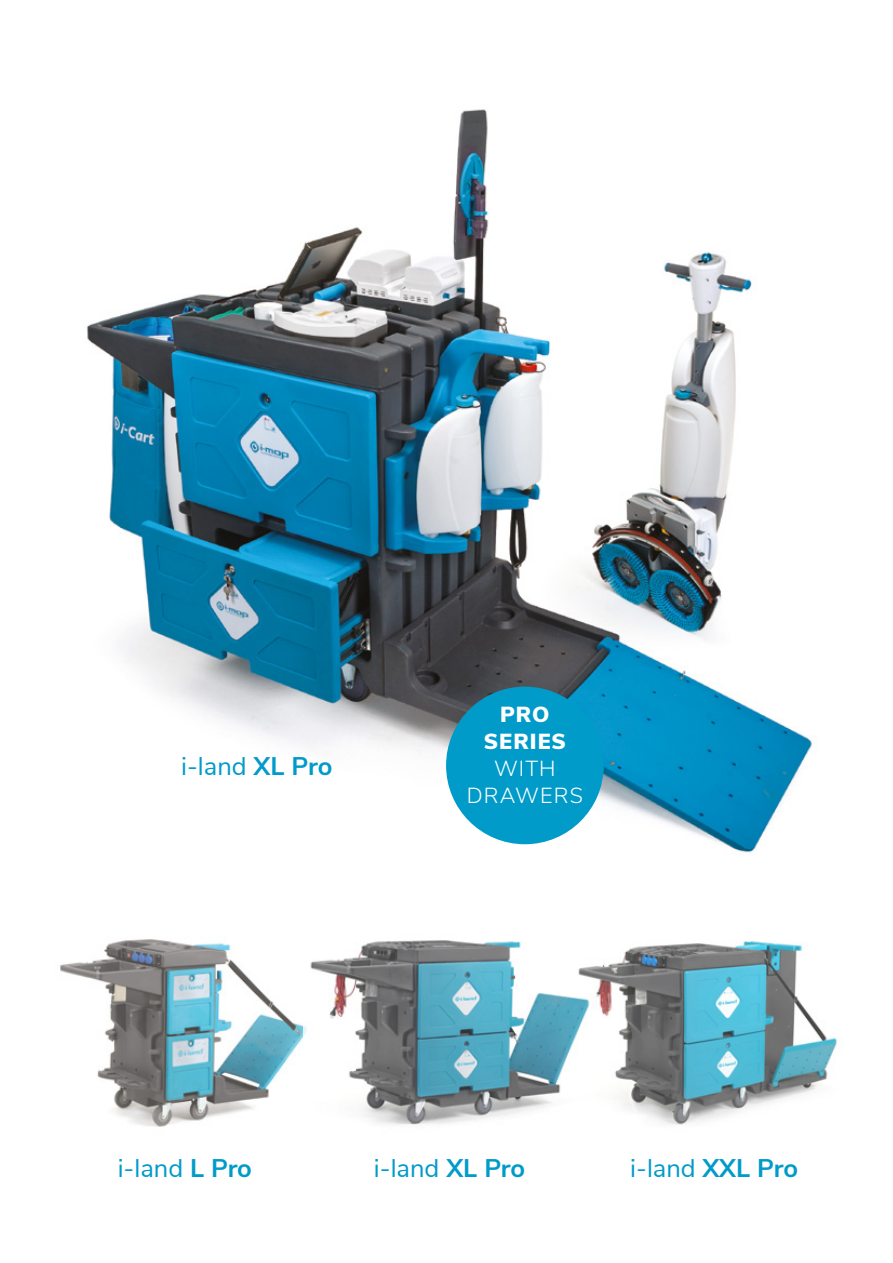
<style>
.page{position:relative;width:893px;height:1263px;background:#fff}
.page>*{position:absolute;margin:0;border:0;box-sizing:border-box;transform-origin:0 0}
.t1{font:25.5px "Nunito Sans";color:#009bc9}
.t2{font:300 21.75px/27px "Nunito Sans";letter-spacing:.05em;color:#fff;text-align:center}
.t3{font:900 21.75px/27px "Nunito Sans";letter-spacing:.05em;color:#fff;text-align:center}
.s1{font-weight:700}
</style>
<div class="page">
<img style="left:87px;top:109px;width:725px;height:744px">
<div style="left:446px;top:687px;width:158px;height:157px;background:#009bc9;border-radius:50%"></div>
<img style="left:60px;top:939px;width:244px;height:188px">
<img style="left:304px;top:940px;width:274px;height:185px">
<img style="left:578px;top:941px;width:259px;height:184px">
<p class="t1" style="left:181px;top:747px;width:153px">i-land <span class="s1">XL Pro</span></p>
<p class="t3" style="left:484px;top:700px;width:84px">PRO<br>SERIES</p>
<p class="t2" style="left:467px;top:754px;width:117px">WITH<br>DRAWERS</p>
<p class="t1" style="left:118px;top:1149px;width:136px">i-land <span class="s1">L Pro</span></p>
<p class="t1" style="left:374px;top:1149px;width:153px">i-land <span class="s1">XL Pro</span></p>
<p class="t1" style="left:630px;top:1149px;width:169px">i-land <span class="s1">XXL Pro</span></p>
</div>
